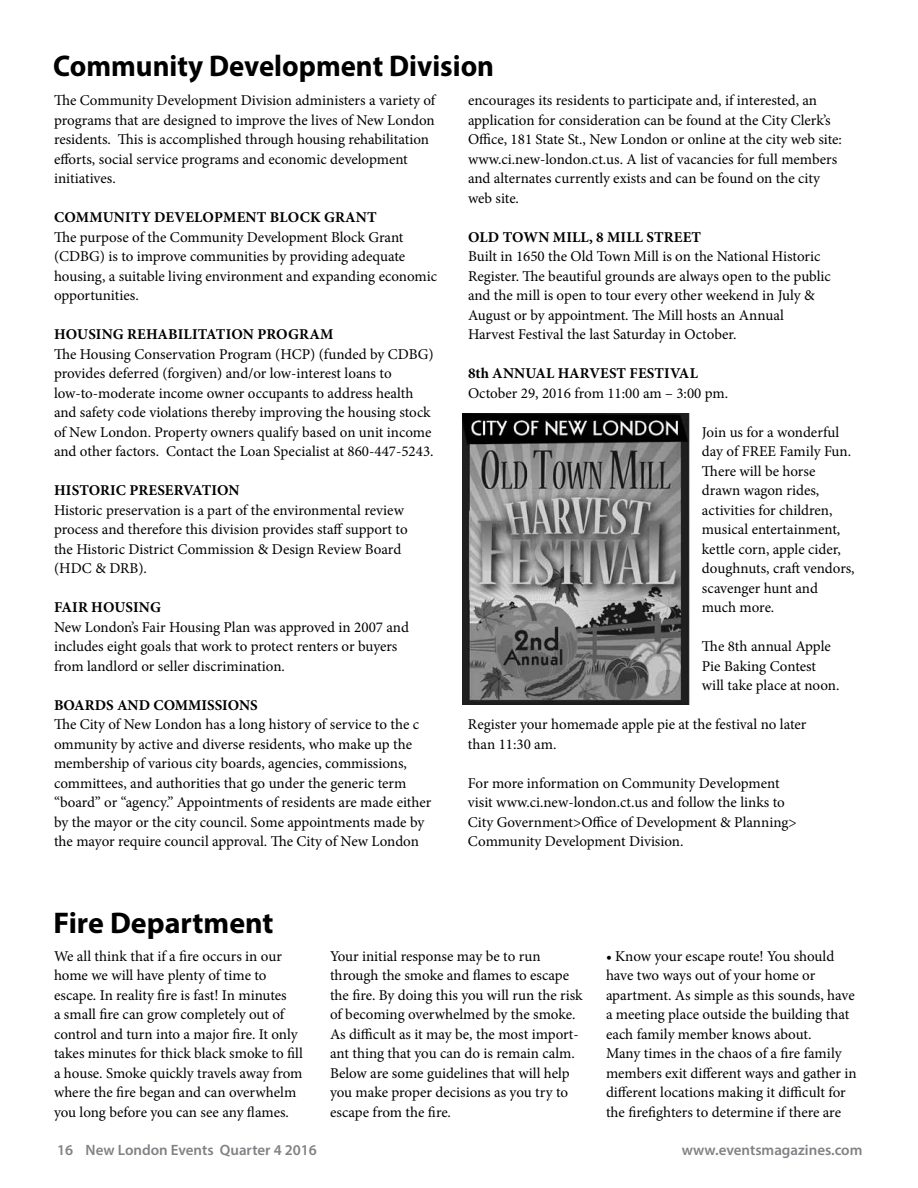
<style>
.page{position:relative;width:918px;height:1188px;background:#fff}
.page>*{position:absolute;margin:0;border:0;box-sizing:border-box;transform-origin:0 0}
.t1{font:700 30px "Myriad Pro";color:#000;scale:.96 1}
.t2{font:700 30px "Myriad Pro";color:#000}
.t3{font:15px/19.5px "Minion Pro";letter-spacing:-.005em;color:#000}
.t4{font:700 15px "Minion Pro";letter-spacing:.01em;color:#000}
.t5{font:600 15px "Myriad Pro";color:#808285}
</style>
<div class="page">
<img style="left:463px;top:413px;width:227px;height:292px">
<h1 class="t1" style="left:53px;top:46px;width:461px">Community Development Division</h1>
<p class="t3" style="left:54px;top:91px;width:383px">The Community Development Division administers a variety of programs that are designed to improve the lives of New London residents. This is accomplished through housing rehabilitation efforts, social service programs and economic development initiatives.</p>
<p class="t4" style="left:54px;top:207px;width:324px">COMMUNITY DEVELOPMENT BLOCK GRANT</p>
<p class="t3" style="left:54px;top:227px;width:385px">The purpose of the Community Development Block Grant (CDBG) is to improve communities by providing adequate housing, a suitable living environment and expanding economic opportunities.</p>
<p class="t4" style="left:54px;top:324px;width:281px">HOUSING REHABILITATION PROGRAM</p>
<p class="t3" style="left:54px;top:344px;width:381px">The Housing Conservation Program (HCP) (funded by CDBG) provides deferred (forgiven) and/or low-interest loans to low-to-moderate income owner occupants to address health and safety code violations thereby improving the housing stock of New London. Property owners qualify based on unit income and other factors. Contact the Loan Specialist at 860-447-5243.</p>
<p class="t4" style="left:54px;top:480px;width:187px">HISTORIC PRESERVATION</p>
<p class="t3" style="left:54px;top:500px;width:355px">Historic preservation is a part of the environmental review process and therefore this division provides staff support to the Historic District Commission &amp; Design Review Board (HDC &amp; DRB).</p>
<p class="t4" style="left:54px;top:597px;width:108px">FAIR HOUSING</p>
<p class="t3" style="left:54px;top:617px;width:356px">New London’s Fair Housing Plan was approved in 2007 and includes eight goals that work to protect renters or buyers from landlord or seller discrimination.</p>
<p class="t4" style="left:54px;top:695px;width:205px">BOARDS AND COMMISSIONS</p>
<p class="t3" style="left:54px;top:715px;width:379px">The City of New London has a long history of service to the c ommunity by active and diverse residents, who make up the membership of various city boards, agencies, commissions, committees, and authorities that go under the generic term “board” or “agency.” Appointments of residents are made either by the mayor or the city council. Some appointments made by the mayor require council approval. The City of New London</p>
<p class="t3" style="left:468px;top:91px;width:376px">encourages its residents to participate and, if interested, an application for consideration can be found at the City Clerk’s Office, 181 State St., New London or online at the city web site: www.ci.new-london.ct.us. A list of vacancies for full members and alternates currently exists and can be found on the city web site.</p>
<p class="t4" style="left:468px;top:227px;width:235px">OLD TOWN MILL, 8 MILL STREET</p>
<p class="t3" style="left:468px;top:247px;width:364px">Built in 1650 the Old Town Mill is on the National Historic Register. The beautiful grounds are always open to the public and the mill is open to tour every other weekend in July &amp; August or by appointment. The Mill hosts an Annual Harvest Festival the last Saturday in October.</p>
<p class="t4" style="left:468px;top:363px;width:231px">8th ANNUAL HARVEST FESTIVAL</p>
<p class="t3" style="left:468px;top:383px;width:262px">October 29, 2016 from 11:00 am – 3:00 pm.</p>
<p class="t3" style="left:702px;top:422px;width:154px">Join us for a wonderful day of FREE Family Fun.<br>There will be horse drawn wagon rides, activities for children, musical entertainment, kettle corn, apple cider, doughnuts, craft vendors, scavenger hunt and much more.</p>
<p class="t3" style="left:702px;top:637px;width:139px">The 8th annual Apple<br>Pie Baking Contest will take place at noon.</p>
<p class="t3" style="left:468px;top:715px;width:340px">Register your homemade apple pie at the festival no later than 11:30 am.</p>
<p class="t3" style="left:468px;top:773px;width:330px">For more information on Community Development visit www.ci.new-london.ct.us and follow the links to City Government&gt;Office of Development &amp; Planning&gt; Community Development Division.</p>
<h1 class="t2" style="left:54px;top:903px;width:222px">Fire Department</h1>
<p class="t3" style="left:54px;top:946px;width:250px">We all think that if a fire occurs in our home we will have plenty of time to escape. In reality fire is fast! In minutes<br>a small fire can grow completely out of control and turn into a major fire. It only takes minutes for thick black smoke to fill a house. Smoke quickly travels away from where the fire began and can overwhelm you long before you can see any flames.</p>
<p class="t3" style="left:330px;top:946px;width:254px">Your initial response may be to run through the smoke and flames to escape the fire. By doing this you will run the risk of becoming overwhelmed by the smoke.<br>As difficult as it may be, the most import&shy;ant thing that you can do is remain calm.<br>Below are some guidelines that will help you make proper decisions as you try to escape from the fire.</p>
<p class="t3" style="left:606px;top:946px;width:252px">• Know your escape route! You should have two ways out of your home or apartment. As simple as this sounds, have a meeting place outside the building that each family member knows about.<br>Many times in the chaos of a fire family members exit different ways and gather in different locations making it difficult for the firefighters to determine if there are</p>
<p class="t5" style="left:57px;top:1140px;width:261px">16 New London Events Quarter 4 2016</p>
<p class="t5" style="left:682px;top:1140px;width:182px">www.eventsmagazines.com</p>
</div>
